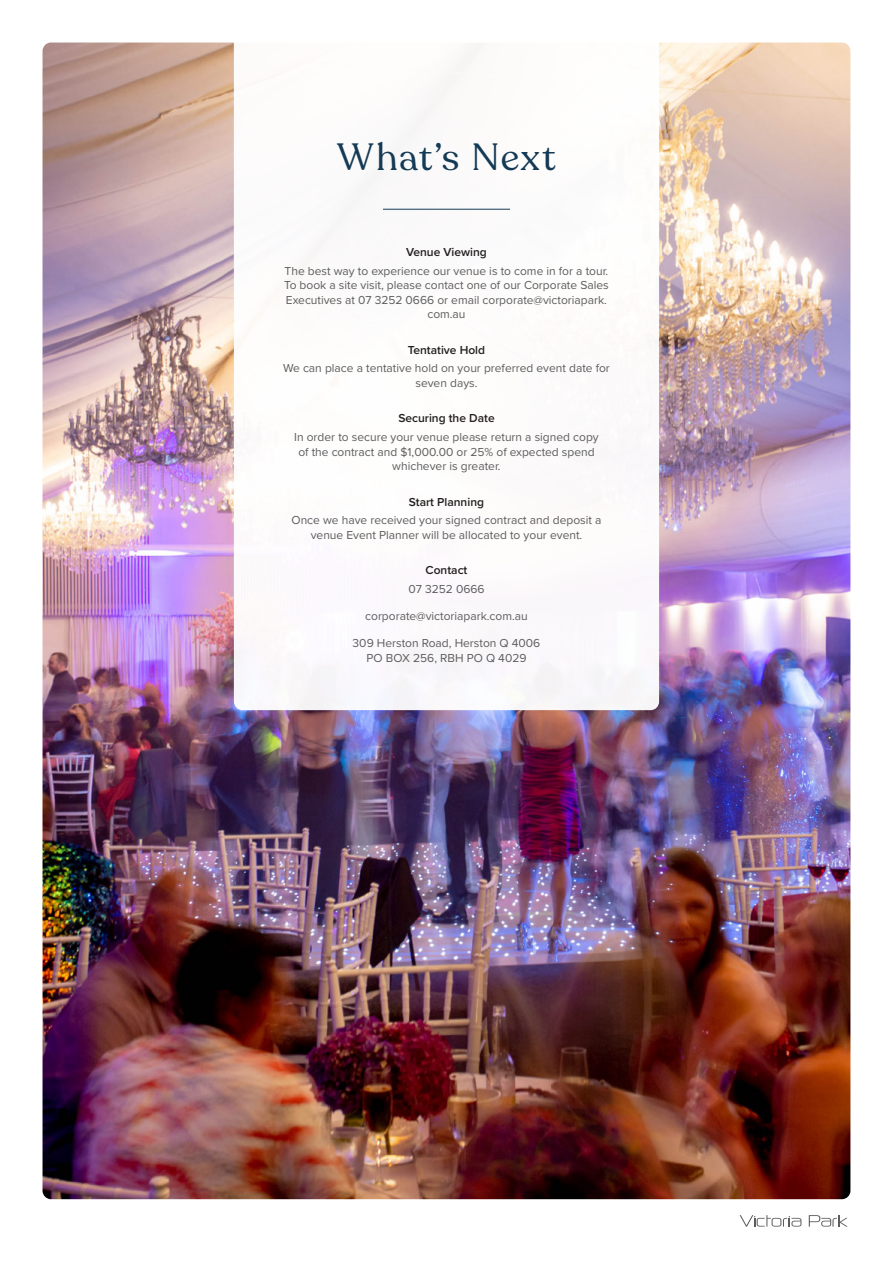
<style>
.page{position:relative;width:893px;height:1263px;background:#fff}
.page>*{position:absolute;margin:0;border:0;box-sizing:border-box;transform-origin:0 0}
.t1{font:37.5px "Recoleta";letter-spacing:.04em;color:#143a55}
.t2{font:12px/14.4px "Proxima Nova";color:#5d5d5d;text-align:center}
.t3{font:600 12px "Proxima Nova";color:#231f20}
</style>
<div class="page">
<svg style="left:740px;top:1215px;width:61px;height:12px"></svg>
<svg style="left:809px;top:1215px;width:39px;height:11px"></svg>
<img style="left:43px;top:43px;width:807px;height:1156px">
<svg style="left:234px;top:43px;width:425px;height:667px"></svg>
<hr style="left:383px;top:209px;width:127px;height:1px;background:#143a55">
<h1 class="t1" style="left:337px;top:134px;width:220px">What’s Next</h1>
<p class="t3" style="left:406px;top:243px;width:82px">Venue Viewing</p>
<p class="t2" style="left:284px;top:263px;width:326px">The best way to experience our venue is to come in for a tour.<br>To book a site visit, please contact one of our Corporate Sales Executives at 07 3252 0666 or email corporate@victoriapark. com.au</p>
<p class="t3" style="left:408px;top:341px;width:79px">Tentative Hold</p>
<p class="t2" style="left:283px;top:361px;width:328px">We can place a tentative hold on your preferred event date for seven days.</p>
<p class="t3" style="left:398px;top:409px;width:98px">Securing the Date</p>
<p class="t2" style="left:294px;top:429px;width:306px">In order to secure your venue please return a signed copy of the contract and $1,000.00 or 25% of expected spend whichever is greater.</p>
<p class="t3" style="left:409px;top:493px;width:77px">Start Planning</p>
<p class="t2" style="left:291px;top:512px;width:311px">Once we have received your signed contract and deposit a venue Event Planner will be allocated to your event.</p>
<p class="t3" style="left:426px;top:561px;width:43px">Contact</p>
<p class="t2" style="left:408px;top:581px;width:78px">07 3252 0666</p>
<p class="t2" style="left:365px;top:608px;width:164px">corporate@victoriapark.com.au</p>
<p class="t2" style="left:353px;top:635px;width:189px">309 Herston Road, Herston Q 4006<br>PO BOX 256, RBH PO Q 4029</p>
</div>
